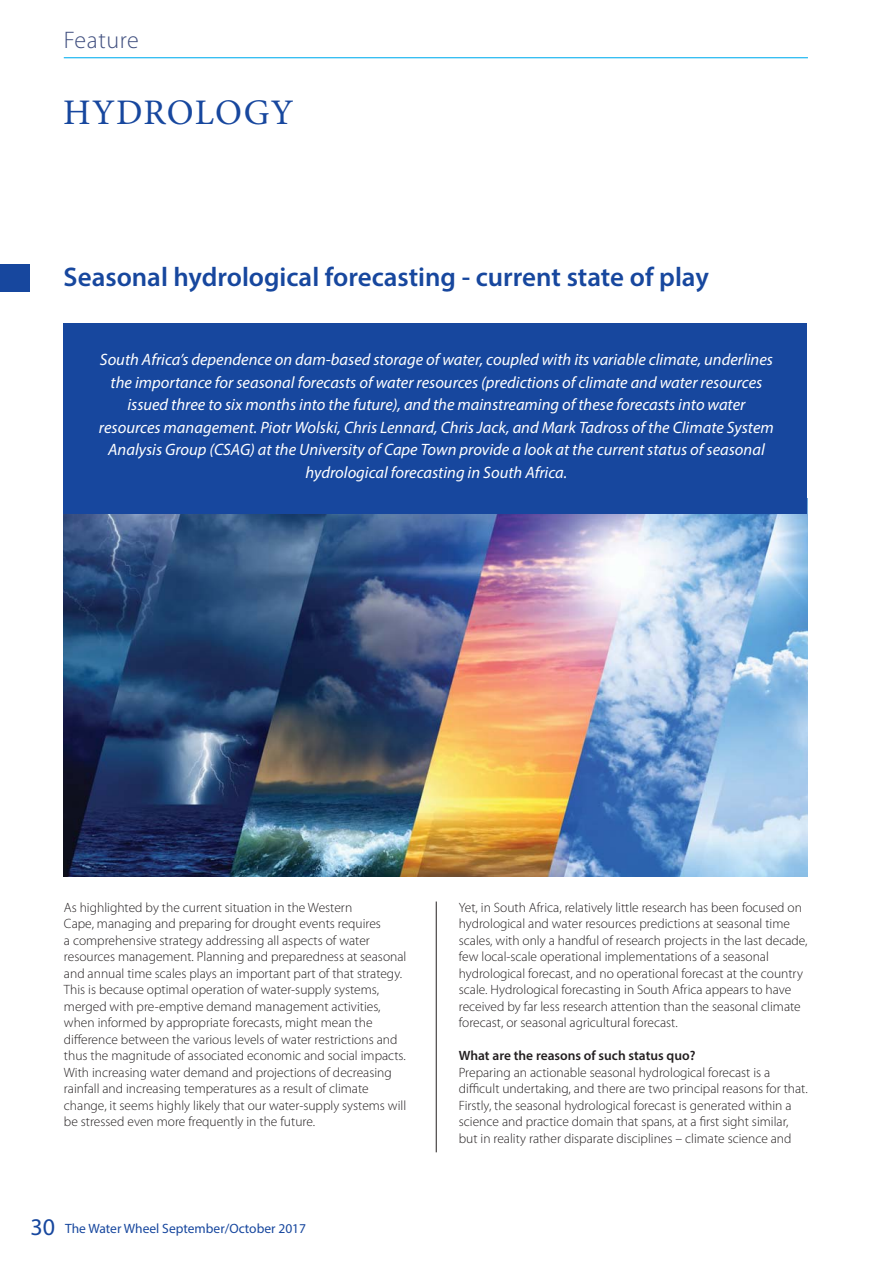
<style>
.page{position:relative;width:893px;height:1263px;background:#fff}
.page>*{position:absolute;margin:0;border:0;box-sizing:border-box;transform-origin:0 0}
.t1{font:36px "Minion Pro";letter-spacing:.03em;color:#17479e}
.t2{font:600 27px "Myriad Pro";color:#17479e}
.t3{font:300 24px "Myriad Pro";letter-spacing:.025em;color:#415080}
.t4{font:italic 16.5px/22.5px "Myriad Pro";color:#fff;text-align:center}
.t5{font:300 13.5px/16.5px "Myriad Pro";color:#231f20}
.t6{font:13.5px "Myriad Pro";color:#17479e}
.t7{font:600 13.5px "Myriad Pro";color:#231f20}
.s1{font-size:24px}
</style>
<div class="page">
<hr style="left:64px;top:57px;width:744px;height:1px;background:#00aeef">
<img style="left:64px;top:498px;width:744px;height:378px">
<div style="left:64px;top:323px;width:743px;height:190px;background:#17479e"></div>
<hr style="left:436px;top:901px;width:1px;height:251px;background:#231f20">
<div style="left:0;top:264px;width:29px;height:28px;background:#17479e"></div>
<h3 class="t3" style="left:64px;top:31px;width:77px">Feature</h3>
<h1 class="t1" style="left:63px;top:91px;width:232px">HYDROLOGY</h1>
<h2 class="t2" style="left:64px;top:267px;width:647px">Seasonal hydrological forecasting - current state of play</h2>
<p class="t4" style="left:99px;top:350px;width:676px">South Africa’s dependence on dam-based storage of water, coupled with its variable climate, underlines the importance for seasonal forecasts of water resources (predictions of climate and water resources issued three to six months into the future), and the mainstreaming of these forecasts into water resources management. Piotr Wolski, Chris Lennard, Chris Jack, and Mark Tadross of the Climate System Analysis Group (CSAG) at the University of Cape Town provide a look at the current status of seasonal hydrological forecasting in South Africa.</p>
<p class="t5" style="left:64px;top:900px;width:344px">As highlighted by the current situation in the Western<br>Cape, managing and preparing for drought events requires<br>a comprehensive strategy addressing all aspects of water resources management. Planning and preparedness at seasonal and annual time scales plays an important part of that strategy.<br>This is because optimal operation of water-supply systems, merged with pre-emptive demand management activities, when informed by appropriate forecasts, might mean the difference between the various levels of water restrictions and thus the magnitude of associated economic and social impacts.<br>With increasing water demand and projections of decreasing rainfall and increasing temperatures as a result of climate change, it seems highly likely that our water-supply systems will be stressed even more frequently in the future.</p>
<p class="t5" style="left:459px;top:900px;width:350px">Yet, in South Africa, relatively little research has been focused on hydrological and water resources predictions at seasonal time scales, with only a handful of research projects in the last decade, few local-scale operational implementations of a seasonal hydrological forecast, and no operational forecast at the country scale. Hydrological forecasting in South Africa appears to have received by far less research attention than the seasonal climate forecast, or seasonal agricultural forecast.</p>
<p class="t7" style="left:459px;top:1050px;width:238px">What are the reasons of such status quo?</p>
<p class="t5" style="left:459px;top:1065px;width:350px">Preparing an actionable seasonal hydrological forecast is a difficult undertaking, and there are two principal reasons for that.<br>Firstly, the seasonal hydrological forecast is generated within a science and practice domain that spans, at a first sight similar, but in reality rather disparate disciplines – climate science and</p>
<p class="t6" style="left:30px;top:1223px;width:277px"><span class="s1">30</span> The Water Wheel September/October 2017</p>
</div>
